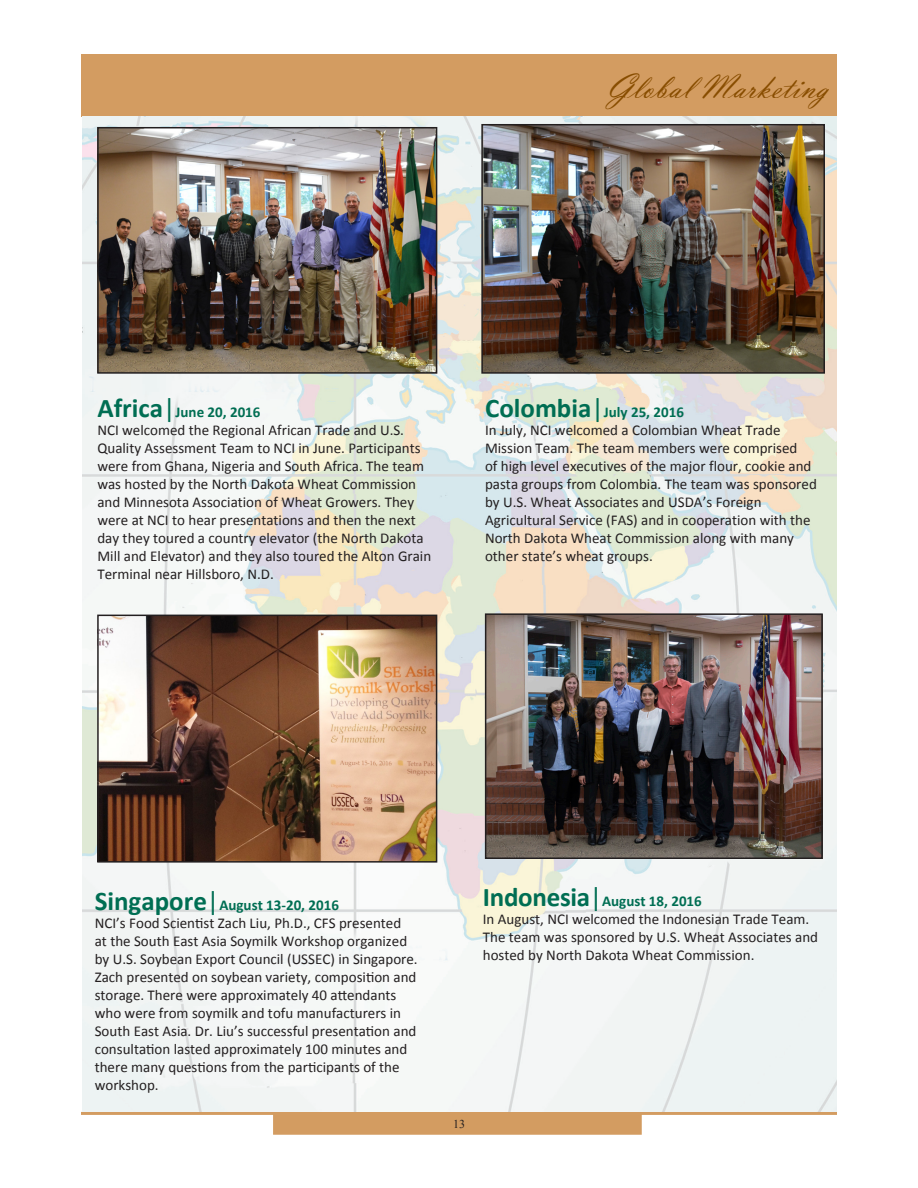
<style>
.page{position:relative;width:918px;height:1188px;background:#fff}
.page>*{position:absolute;margin:0;border:0;box-sizing:border-box;transform-origin:0 0}
.t1{font:36px "Vladimir Script";color:#884d00}
.t2{font:15px/18px "Calibri";color:#231f20}
.t3{font:700 15px "Calibri";color:#006e53}
.t4{font:12px "Times New Roman";color:#231f20}
.s1{font-size:27px}
.s2{font-weight:400;font-size:27px}
</style>
<div class="page">
<div style="left:81px;top:54px;width:756px;height:62px;background:#d39c61"></div>
<div style="left:273px;top:1113px;width:369px;height:22px;background:#d39c61;border:2px solid #d39c61"></div>
<hr style="left:81px;top:1112px;width:756px;height:3px;background:#d39c61">
<img style="left:82px;top:116px;width:755px;height:996px">
<img style="left:100px;top:130px;width:334px;height:241px">
<div style="left:97px;top:127px;width:340px;height:247px;border:2px solid #231f20"></div>
<img style="left:484px;top:127px;width:338px;height:244px">
<div style="left:481px;top:124px;width:344px;height:250px;border:2px solid #231f20"></div>
<img style="left:100px;top:618px;width:334px;height:242px">
<div style="left:97px;top:615px;width:340px;height:248px;border:2px solid #231f20"></div>
<img style="left:488px;top:616px;width:332px;height:240px">
<div style="left:485px;top:613px;width:338px;height:246px;border:2px solid #231f20"></div>
<p class="t1" style="left:606px;top:66px;width:223px">Global Marketing</p>
<p class="t3" style="left:97px;top:403px;width:165px"><span class="s1">Africa</span><span class="s2">|</span>June 20, 2016</p>
<p class="t2" style="left:97px;top:422px;width:335px">NCI welcomed the Regional African Trade and U.S.<br>Quality Assessment Team to NCI in June. Participants were from Ghana, Nigeria and South Africa. The team was hosted by the North Dakota Wheat Commission and Minnesota Association of Wheat Growers. They were at NCI to hear presentations and then the next day they toured a country elevator (the North Dakota Mill and Elevator) and they also toured the Alton Grain Terminal near Hillsboro, N.D.</p>
<p class="t3" style="left:485px;top:402px;width:200px"><span class="s1">Colombia</span><span class="s2">|</span>July 25, 2016</p>
<p class="t2" style="left:485px;top:421px;width:333px">In July, NCI welcomed a Colombian Wheat Trade Mission Team. The team members were comprised<br>of high level executives of the major flour, cookie and pasta groups from Colombia. The team was sponsored by U.S. Wheat Associates and USDA’s Foreign Agricultural Service (FAS) and in cooperation with the North Dakota Wheat Commission along with many other state’s wheat groups.</p>
<p class="t3" style="left:95px;top:896px;width:246px"><span class="s1">Singapore</span><span class="s2">|</span>August 13-20, 2016</p>
<p class="t2" style="left:95px;top:915px;width:325px">NCI’s Food Scientist Zach Liu, Ph.D., CFS presented<br>at the South East Asia Soymilk Workshop organized by U.S. Soybean Export Council (USSEC) in Singapore.<br>Zach presented on soybean variety, composition and storage. There were approximately 40 attendants who were from soymilk and tofu manufacturers in South East Asia. Dr. Liu’s successful presentation and consultation lasted approximately 100 minutes and there many questions from the participants of the workshop.</p>
<p class="t3" style="left:483px;top:892px;width:220px"><span class="s1">Indonesia</span><span class="s2">|</span>August 18, 2016</p>
<p class="t2" style="left:483px;top:910px;width:337px">In August, NCI welcomed the Indonesian Trade Team.<br>The team was sponsored by U.S. Wheat Associates and hosted by North Dakota Wheat Commission.</p>
<p class="t4" style="left:453px;top:1116px;width:13px">13</p>
</div>
